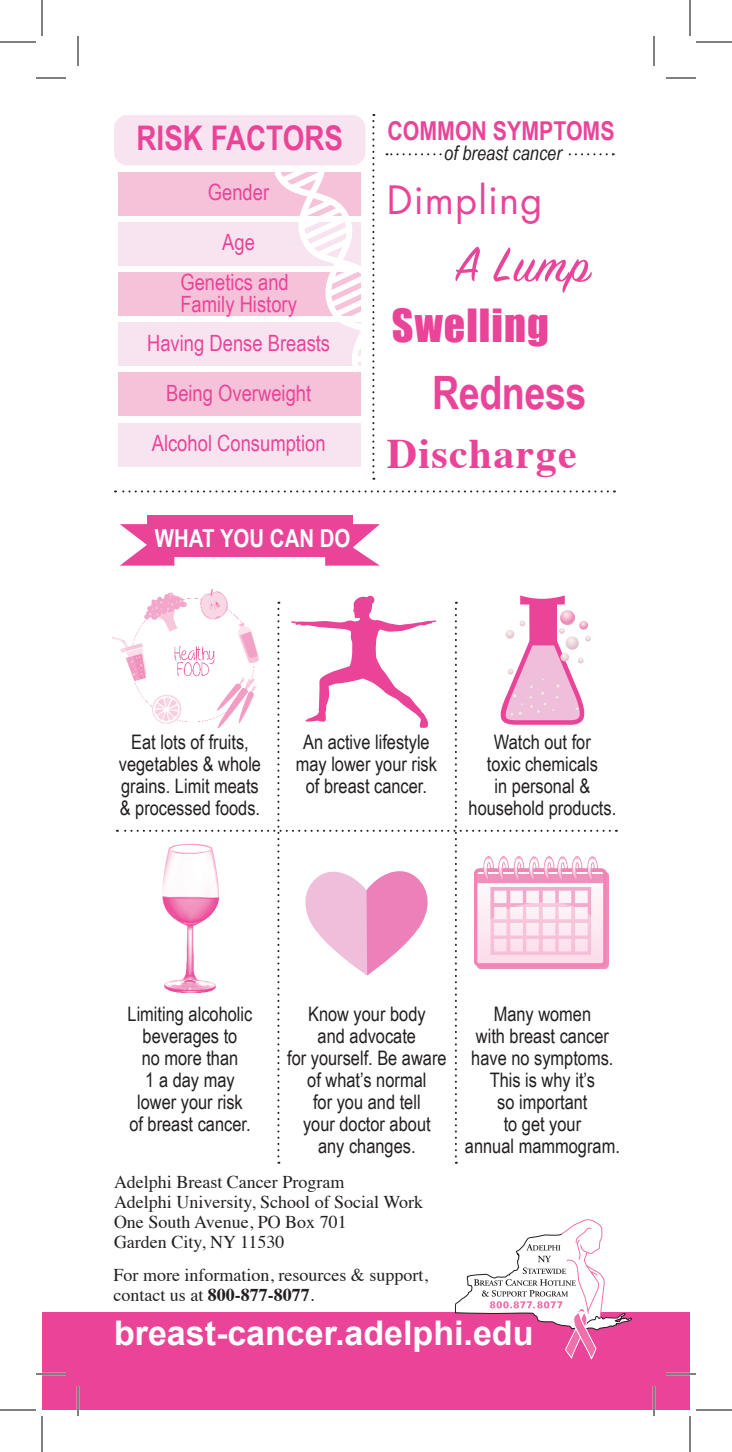
<style>
.page{position:relative;width:732px;height:1452px;background:#fff}
.page>*{position:absolute;margin:0;border:0;box-sizing:border-box;transform-origin:0 0}
.t1{font:54px "Sign Painter House Script";color:#ea4498}
.t2{font:700 46px "Arial Narrow";letter-spacing:-.01em;color:#ea4498}
.t3{font:700 42px "Times";letter-spacing:.03em;color:#ea4498}
.t4{font:42px "Impact";letter-spacing:.025em;color:#ea4498}
.t5{font:38px "Futura Std";letter-spacing:.03em;color:#ea4498}
.t6{font:700 34px "Arial";color:#fff}
.t7{font:700 34px "Arial Narrow";color:#ea4498}
.t8{font:700 26px "Arial Narrow";color:#ea4498}
.t9{font:700 24.8px "Arial Narrow";color:#fff}
.t10{font:22.4px/39.8px "Arial Narrow";color:#ea4498;text-align:center}
.t11{font:20px/22px "Arial Narrow";color:#231f20;text-align:center}
.t12{font:italic 20px "Arial Narrow";color:#231f20}
.t13{font:18px "Times";color:#231f20}
.s1{font-weight:700}
</style>
<div class="page">
<div style="left:42px;top:1312px;width:648px;height:98px;background:#ea4498"></div>
<svg style="left:454px;top:1219px;width:178px;height:140px"></svg>
<div style="left:119px;top:172px;width:242px;height:43px;background:#f6c2da"></div>
<div style="left:119px;top:222px;width:242px;height:43px;background:#f8e4f0"></div>
<div style="left:119px;top:273px;width:242px;height:43px;background:#f6c2da"></div>
<div style="left:119px;top:322px;width:242px;height:43px;background:#f8e4f0"></div>
<div style="left:119px;top:373px;width:242px;height:43px;background:#f6c2da"></div>
<div style="left:119px;top:423px;width:242px;height:44px;background:#f8e4f0"></div>
<div style="left:114px;top:115px;width:252px;height:50px;background:#f8e4f0;border-radius:14px"></div>
<svg style="left:274px;top:114px;width:333px;height:366px"></svg>
<svg style="left:115px;top:490px;width:493px;height:2px"></svg>
<svg style="left:120px;top:524px;width:54px;height:42px"></svg>
<svg style="left:325px;top:524px;width:55px;height:42px"></svg>
<div style="left:147px;top:515px;width:206px;height:42px;background:#ea4498"></div>
<img style="left:113px;top:589px;width:111px;height:51px">
<svg style="left:117px;top:595px;width:493px;height:569px"></svg>
<hr style="left:36px;top:1373px;width:30px;height:2px;background:#fff">
<hr style="left:666px;top:1373px;width:30px;height:2px;background:#fff">
<hr style="left:77px;top:1386px;width:2px;height:30px;background:#fff">
<hr style="left:653px;top:1386px;width:2px;height:30px;background:#fff">
<hr style="left:36px;top:78px;width:30px;height:1px;background:#000">
<hr style="left:666px;top:78px;width:30px;height:1px;background:#000">
<hr style="left:36px;top:1374px;width:30px;height:1px;background:#000">
<hr style="left:666px;top:1374px;width:30px;height:1px;background:#000">
<hr style="left:78px;top:36px;width:1px;height:30px;background:#000">
<hr style="left:78px;top:1386px;width:1px;height:30px;background:#000">
<hr style="left:654px;top:36px;width:1px;height:30px;background:#000">
<hr style="left:654px;top:1386px;width:1px;height:30px;background:#000">
<hr style="left:0;top:42px;width:36px;height:1px;background:#000">
<hr style="left:696px;top:42px;width:36px;height:1px;background:#000">
<hr style="left:0;top:1410px;width:36px;height:1px;background:#000">
<hr style="left:696px;top:1410px;width:36px;height:1px;background:#000">
<hr style="left:42px;top:0;width:1px;height:36px;background:#000">
<hr style="left:42px;top:1416px;width:1px;height:36px;background:#000">
<hr style="left:690px;top:0;width:1px;height:36px;background:#000">
<hr style="left:690px;top:1416px;width:1px;height:36px;background:#000">
<p class="t7" style="left:137px;top:113px;width:208px">RISK FACTORS</p>
<p class="t10" style="left:208px;top:171px;width:63px">Gender</p>
<p class="t10" style="left:180px;top:221px;width:110px">Age<br>Genetics and</p>
<p class="t10" style="left:147px;top:285px;width:185px;line-height:38.4px">Family History<br>Having Dense Breasts</p>
<p class="t10" style="left:166px;top:372px;width:147px">Being Overweight</p>
<p class="t10" style="left:152px;top:423px;width:175px">Alcohol Consumption</p>
<p class="t9" style="left:155px;top:519px;width:197px">WHAT YOU CAN DO</p>
<p class="t8" style="left:388px;top:111px;width:229px">COMMON SYMPTOMS</p>
<p class="t12" style="left:444px;top:139px;width:119px">of breast cancer</p>
<p class="t5" style="left:387px;top:175px;width:157px">Dimpling</p>
<p class="t1" style="left:455px;top:231px;width:137px">A Lump</p>
<p class="t4" style="left:392px;top:293px;width:158px">Swelling</p>
<p class="t2" style="left:432px;top:358px;width:156px">Redness</p>
<p class="t3" style="left:387px;top:413px;width:191px">Discharge</p>
<p class="t11" style="left:119px;top:730px;width:144px">Eat lots of fruits, vegetables &amp; whole grains. Limit meats &amp; processed foods.</p>
<p class="t11" style="left:296px;top:730px;width:143px">An active lifestyle may lower your risk of breast cancer.</p>
<p class="t11" style="left:494px;top:730px;width:98px">Watch out for</p>
<p class="t11" style="left:487px;top:752px;width:113px">toxic chemicals</p>
<p class="t11" style="left:495px;top:774px;width:97px">in personal &amp;</p>
<p class="t11" style="left:469px;top:796px;width:149px">household products.</p>
<p class="t11" style="left:128px;top:1002px;width:126px">Limiting alcoholic beverages to<br>no more than<br>1 a day may lower your risk<br>of breast cancer.</p>
<p class="t11" style="left:494px;top:1002px;width:99px">Many women</p>
<p class="t11" style="left:308px;top:1002px;width:119px">Know your body</p>
<p class="t11" style="left:287px;top:1024px;width:161px">and advocate<br>for yourself. Be aware</p>
<p class="t11" style="left:307px;top:1068px;width:121px">of what’s normal</p>
<p class="t11" style="left:313px;top:1090px;width:109px">for you and tell</p>
<p class="t11" style="left:303px;top:1112px;width:129px">your doctor about</p>
<p class="t11" style="left:318px;top:1134px;width:99px">any changes.</p>
<p class="t11" style="left:471px;top:1024px;width:144px;text-align:left">with breast cancer have no symptoms.</p>
<p class="t11" style="left:490px;top:1068px;width:107px">This is why it’s</p>
<p class="t11" style="left:497px;top:1090px;width:92px">so important</p>
<p class="t11" style="left:504px;top:1112px;width:79px">to get your</p>
<p class="t11" style="left:465px;top:1134px;width:156px">annual mammogram.</p>
<p class="t13" style="left:114px;top:1165px;width:232px">Adelphi Breast Cancer Program</p>
<p class="t13" style="left:114px;top:1185px;width:311px">Adelphi University, School of Social Work</p>
<p class="t13" style="left:114px;top:1205px;width:234px">One South Avenue, PO Box 701</p>
<p class="t13" style="left:114px;top:1225px;width:172px">Garden City, NY 11530</p>
<p class="t13" style="left:114px;top:1258px;width:316px">For more information, resources &amp; support,</p>
<p class="t13" style="left:114px;top:1278px;width:202px">contact us at <span class="s1">800-877-8077</span>.</p>
<p class="t6" style="left:114px;top:1311px;width:421px">breast-cancer.adelphi.edu</p>
</div>
